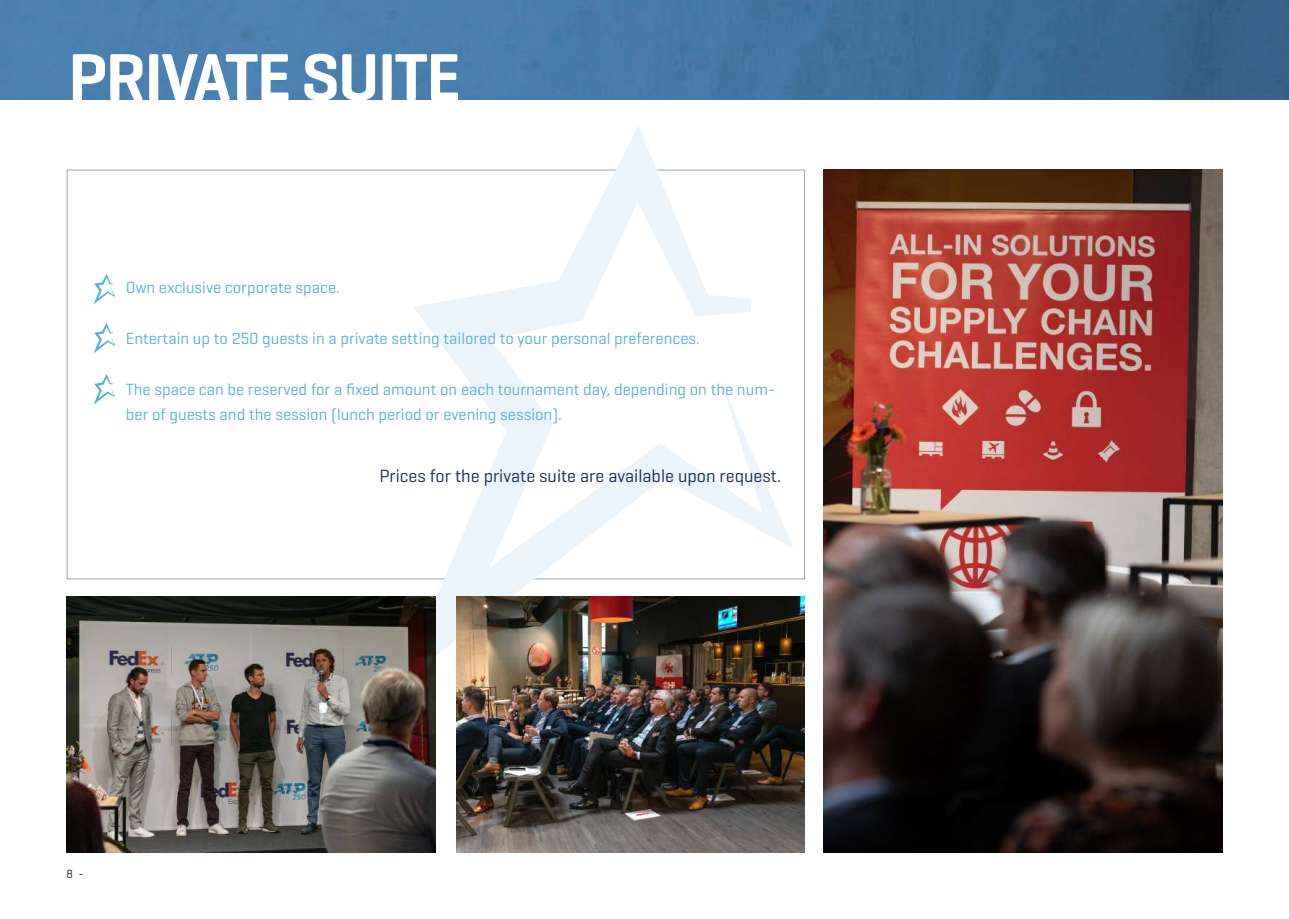
<style>
.page{position:relative;width:1289px;height:919px;background:#fff}
.page>*{position:absolute;margin:0;border:0;box-sizing:border-box;transform-origin:0 0}
.t1{font:600 67.5px "Geogrotesque";letter-spacing:-.025em;color:#fff}
.t2{font:18px "Geogrotesque";color:#192a54}
.t3{font:16.5px/25.5px "Geogrotesque";color:#59aee1}
.t4{font:12px "Geogrotesque";color:#231f20}
</style>
<div class="page">
<img style="left:0;top:0;width:1288px;height:99px">
<svg style="left:93px;top:274px;width:22px;height:30px"></svg>
<svg style="left:400px;top:126px;width:394px;height:529px"></svg>
<svg style="left:93px;top:323px;width:22px;height:30px"></svg>
<svg style="left:93px;top:374px;width:22px;height:30px"></svg>
<img style="left:823px;top:170px;width:399px;height:682px">
<img style="left:67px;top:596px;width:369px;height:256px">
<img style="left:456px;top:596px;width:348px;height:256px">
<h1 class="t1" style="left:68px;top:35px;width:394px">PRIVATE SUITE</h1>
<p class="t3" style="left:126px;top:274px;width:215px">Own exclusive corporate space.</p>
<p class="t3" style="left:126px;top:325px;width:575px">Entertain up to 250 guests in a private setting tailored to your personal preferences.</p>
<p class="t3" style="left:126px;top:376px;width:651px">The space can be reserved for a fixed amount on each tournament day, depending on the num&shy;ber of guests and the session (lunch period or evening session).</p>
<p class="t4" style="left:67px;top:866px;width:19px">8 -</p>
<p class="t2" style="left:379px;top:464px;width:403px">Prices for the private suite are available upon request.</p>
</div>
